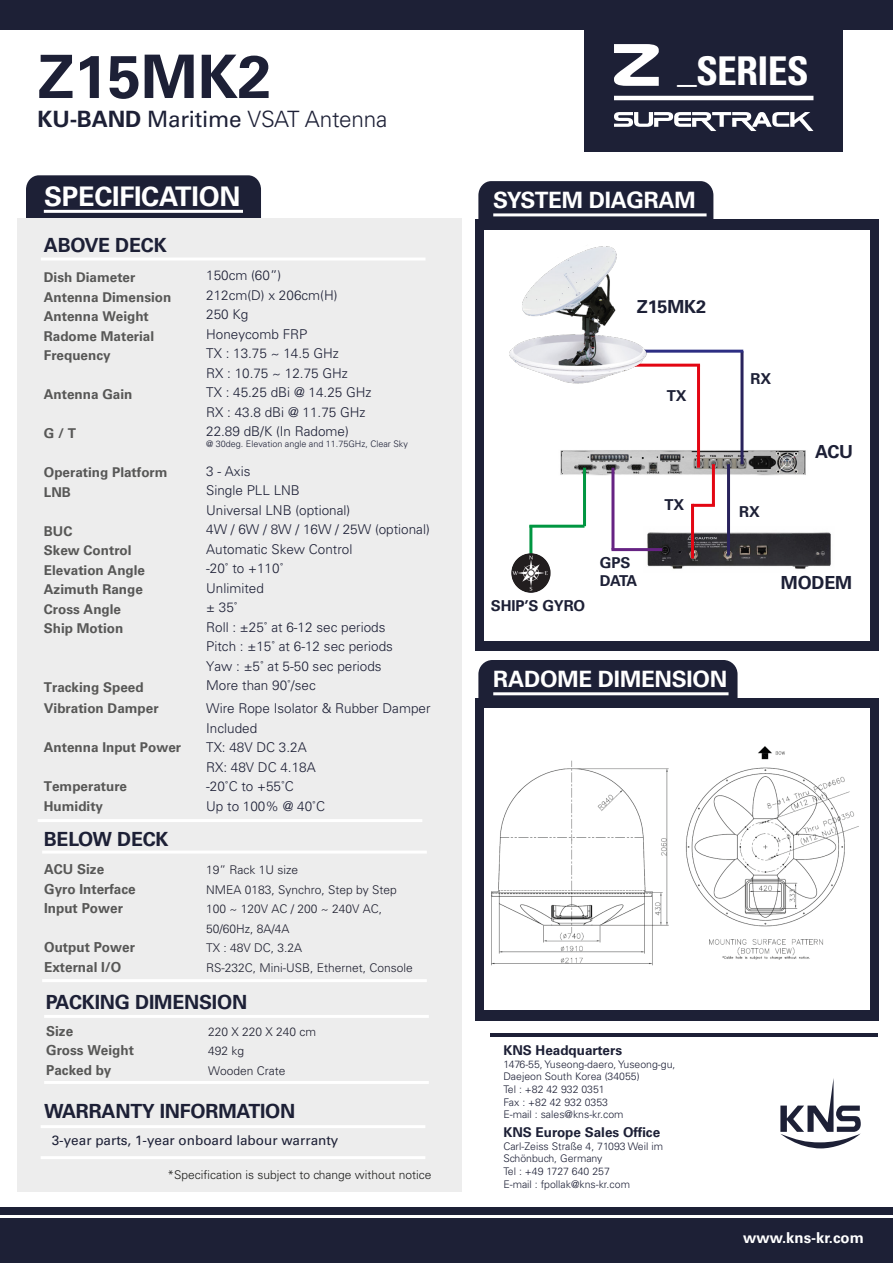
<style>
.page{position:relative;width:893px;height:1263px;background:#fff}
.page>*{position:absolute;margin:0;border:0;box-sizing:border-box;transform-origin:0 0}
.t1{font:700 60px "Univers LT Std";color:#1d2036}
.t2{font:700 condensed 39.6px "Univers LT Std";letter-spacing:-.02em;color:#fff}
.t3{font:700 27px "Univers LT Std";letter-spacing:-.01em;color:#fff}
.t4{font:700 22.5px "Univers LT Std";letter-spacing:-.01em;color:#fff}
.t5{font:300 22.5px "Univers LT Std";letter-spacing:-.01em;color:#1d2036}
.t6{font:700 19.5px "Univers LT Std";letter-spacing:-.01em;color:#1d2036}
.t7{font:700 18px "Univers LT Std";letter-spacing:-.01em;color:#1d2036}
.t8{font:700 15px/18px "Univers LT Std";letter-spacing:-.01em;color:#1d2036}
.t9{font:700 15px "Univers LT Std";color:#fff}
.t10{font:700 13.8px/19.5px "Univers LT Std";color:#575756}
.t11{font:300 13.5px/19.5px "Univers LT Std";color:#1d2036}
.t12{font:700 13.5px/19.5px "Univers LT Std";color:#575756}
.t13{font:13.5px "Univers LT Std";color:#1d2036}
.t14{font:700 13.5px "Univers LT Std";color:#1d2036}
.t15{font:300 12px/19.5px "Univers LT Std";color:#1f2030}
.t16{font:300 12px "Univers LT Std";color:#1d1d1b}
.t17{font:300 10.5px/12.6px "Univers LT Std";color:#1d2036}
.t18{font:300 9px "Univers LT Std";color:#1d2036}
.s1{font-family:"Zebulon";font-weight:400;font-stretch:normal;font-size:61.05px}
.s2{font-weight:700}
.s3{font-weight:400}
</style>
<div class="page">
<div style="left:0;top:1218px;width:893px;height:45px;background:#1d2036"></div>
<div style="left:0;top:1208px;width:893px;height:7px;background:#1d2036"></div>
<svg style="left:780px;top:1078px;width:81px;height:70px"></svg>
<hr style="left:490px;top:1033px;width:388px;height:4px;background:#1d2036">
<div style="left:0;top:0;width:893px;height:30px;background:#1d2036"></div>
<div style="left:584px;top:0;width:259px;height:152px;background:#1d2036"></div>
<hr style="left:614px;top:96px;width:199px;height:4px;background:#fff">
<svg style="left:614px;top:112px;width:199px;height:19px"></svg>
<div style="left:26px;top:175px;width:235px;height:59px;background:#1d2036;border-radius:13px"></div>
<div style="left:17px;top:219px;width:444px;height:972px;background:#ededed"></div>
<hr style="left:41px;top:257px;width:384px;height:3px;background:#fff">
<hr style="left:44px;top:210px;width:199px;height:3px;background:#fff">
<hr style="left:42px;top:850px;width:385px;height:3px;background:#fff">
<hr style="left:41px;top:1125px;width:384px;height:3px;background:#fff">
<div style="left:478px;top:181px;width:235px;height:59px;background:#1d2036;border-radius:13px"></div>
<div style="left:475px;top:219px;width:404px;height:432px;background:#1d2036"></div>
<hr style="left:493px;top:213px;width:214px;height:3px;background:#fff">
<div style="left:484px;top:230px;width:385px;height:411px;background:#fff"></div>
<img style="left:560px;top:431px;width:246px;height:54px">
<img style="left:644px;top:530px;width:187px;height:39px">
<hr style="left:740px;top:351px;width:3px;height:113px;background:#29235c">
<hr style="left:620px;top:350px;width:123px;height:3px;background:#2d2e83">
<hr style="left:727px;top:464px;width:3px;height:91px;background:#29235c">
<hr style="left:691px;top:504px;width:3px;height:54px;background:#e30613">
<hr style="left:712px;top:464px;width:3px;height:41px;background:#e30613">
<hr style="left:692px;top:504px;width:23px;height:3px;background:#e30613">
<hr style="left:697px;top:365px;width:3px;height:103px;background:#e30613">
<hr style="left:605px;top:364px;width:95px;height:3px;background:#e30613">
<hr style="left:583px;top:468px;width:3px;height:58px;background:#009641">
<hr style="left:529px;top:525px;width:55px;height:3px;background:#009641">
<hr style="left:529px;top:525px;width:3px;height:48px;background:#009641">
<img style="left:511px;top:553px;width:40px;height:40px;border-radius:20px">
<hr style="left:611px;top:468px;width:3px;height:82px;background:#662383">
<hr style="left:611px;top:548px;width:51px;height:3px;background:#662383">
<div style="left:478px;top:660px;width:259px;height:59px;background:#1d2036;border-radius:14px"></div>
<div style="left:475px;top:698px;width:404px;height:323px;background:#1d2036"></div>
<hr style="left:493px;top:692px;width:235px;height:3px;background:#fff">
<div style="left:484px;top:709px;width:385px;height:301px;background:#fff"></div>
<hr style="left:38px;top:819px;width:384px;height:3px;background:#fff">
<hr style="left:42px;top:979px;width:385px;height:3px;background:#fff">
<hr style="left:41px;top:1156px;width:384px;height:3px;background:#fff">
<img style="left:509px;top:246px;width:140px;height:138px">
<hr style="left:44px;top:1015px;width:385px;height:3px;background:#fff">
<hr style="left:44px;top:1081px;width:385px;height:3px;background:#fff">
<img style="left:491px;top:746px;width:368px;height:220px">
<h1 class="t1" style="left:38px;top:41px;width:235px">Z15MK2</h1>
<h2 class="t2" style="left:614px;top:46px;width:196px"><span class="s1">z</span> _SERIES</h2>
<h3 class="t5" style="left:38px;top:105px;width:351px"><span class="s2">KU-BAND</span> <span class="s3">Maritime</span> VSAT Antenna</h3>
<h3 class="t3" style="left:44px;top:181px;width:198px">SPECIFICATION</h3>
<h3 class="t6" style="left:44px;top:233px;width:124px">ABOVE DECK</h3>
<p class="t12" style="left:44px;top:268px;width:129px">Dish Diameter<br>Antenna Dimension<br>Antenna Weight<br>Radome Material<br>Frequency</p>
<p class="t12" style="left:44px;top:385px;width:90px">Antenna Gain</p>
<p class="t12" style="left:44px;top:424px;width:34px">G / T</p>
<p class="t12" style="left:44px;top:463px;width:125px">Operating Platform<br>LNB</p>
<p class="t12" style="left:44px;top:521px;width:103px">BUC<br>Skew Control<br>Elevation Angle<br>Azimuth Range<br>Cross Angle<br>Ship Motion</p>
<p class="t12" style="left:44px;top:677px;width:101px">Tracking Speed</p>
<p class="t12" style="left:44px;top:699px;width:116px">Vibration Damper</p>
<p class="t12" style="left:44px;top:738px;width:139px">Antenna Input Power</p>
<p class="t12" style="left:44px;top:777px;width:85px">Temperature<br>Humidity</p>
<h3 class="t6" style="left:44px;top:827px;width:126px">BELOW DECK</h3>
<p class="t10" style="left:44px;top:860px;width:93px">ACU Size<br>Gyro Interface<br>Input Power</p>
<p class="t10" style="left:44px;top:938px;width:92px">Output Power<br>External I/O</p>
<p class="t11" style="left:206px;top:266px;width:167px">150cm (60”)<br>212cm(D) x 206cm(H)<br>250 Kg<br>Honeycomb FRP<br>TX : 13.75 ~ 14.5 GHz<br>RX : 10.75 ~ 12.75 GHz<br>TX : 45.25 dBi @ 14.25 GHz<br>RX : 43.8 dBi @ 11.75 GHz<br>22.89 dB/K (In Radome)</p>
<p class="t11" style="left:206px;top:461px;width:225px">3 - Axis<br>Single PLL LNB<br>Universal LNB (optional)<br>4W / 6W / 8W / 16W / 25W (optional)<br>Automatic Skew Control<br>-20˚ to +110˚<br>Unlimited<br>± 35˚<br>Roll : ±25˚ at 6-12 sec periods<br>Pitch : ±15˚ at 6-12 sec periods<br>Yaw : ±5˚ at 5-50 sec periods<br>More than 90˚/sec</p>
<p class="t18" style="left:206px;top:438px;width:203px">@ 30deg. Elevation angle and 11.75GHz, Clear Sky</p>
<p class="t11" style="left:206px;top:698px;width:226px">Wire Rope Isolator &amp; Rubber Damper<br>Included<br>TX: 48V DC 3.2A<br>RX: 48V DC 4.18A<br>-20˚C to +55˚C<br>Up to 100% @ 40˚C</p>
<p class="t15" style="left:206px;top:860px;width:208px">19” Rack 1U size<br>NMEA 0183, Synchro, Step by Step<br>100 ~ 120V AC / 200 ~ 240V AC,<br>50/60Hz, 8A/4A<br>TX : 48V DC, 3.2A<br>RS-232C, Mini-USB, Ethernet, Console</p>
<h3 class="t6" style="left:46px;top:990px;width:203px">PACKING DIMENSION</h3>
<p class="t10" style="left:46px;top:1021px;width:89px">Size<br>Gross Weight<br>Packed by</p>
<p class="t15" style="left:208px;top:1022px;width:110px">220 X 220 X 240 cm<br>492 kg<br>Wooden Crate</p>
<h3 class="t6" style="left:44px;top:1100px;width:253px">WARRANTY INFORMATION</h3>
<p class="t13" style="left:52px;top:1132px;width:288px">3-year parts, 1-year onboard labour warranty</p>
<p class="t16" style="left:167px;top:1168px;width:266px">*Specification is subject to change without notice</p>
<h3 class="t4" style="left:493px;top:187px;width:204px">SYSTEM DIAGRAM</h3>
<h3 class="t7" style="left:637px;top:296px;width:71px">Z15MK2</h3>
<p class="t8" style="left:667px;top:386px;width:21px">TX</p>
<p class="t8" style="left:491px;top:597px;width:96px">SHIP’S GYRO</p>
<p class="t8" style="left:600px;top:554px;width:39px">GPS<br>DATA</p>
<p class="t8" style="left:664px;top:495px;width:21px">TX</p>
<p class="t8" style="left:750px;top:370px;width:22px">RX</p>
<p class="t8" style="left:739px;top:503px;width:22px">RX</p>
<h3 class="t7" style="left:815px;top:441px;width:40px">ACU</h3>
<h3 class="t7" style="left:781px;top:572px;width:73px">MODEM</h3>
<h3 class="t4" style="left:493px;top:666px;width:236px">RADOME DIMENSION</h3>
<p class="t14" style="left:503px;top:1042px;width:120px">KNS Headquarters</p>
<p class="t17" style="left:503px;top:1058px;width:174px">1476-55, Yuseong-daero, Yuseong-gu,<br>Daejeon South Korea (34055)<br>Tel : +82 42 932 0351<br>Fax : +82 42 932 0353<br>E-mail : sales@kns-kr.com</p>
<p class="t14" style="left:503px;top:1124px;width:158px">KNS Europe Sales Office</p>
<p class="t17" style="left:503px;top:1140px;width:161px">Carl-Zeiss Straße 4, 71093 Weil im<br>Schönbuch, Germany<br>Tel : +49 1727 640 257<br>E-mail : fpollak@kns-kr.com</p>
<p class="t9" style="left:743px;top:1229px;width:122px">www.kns-kr.com</p>
</div>
